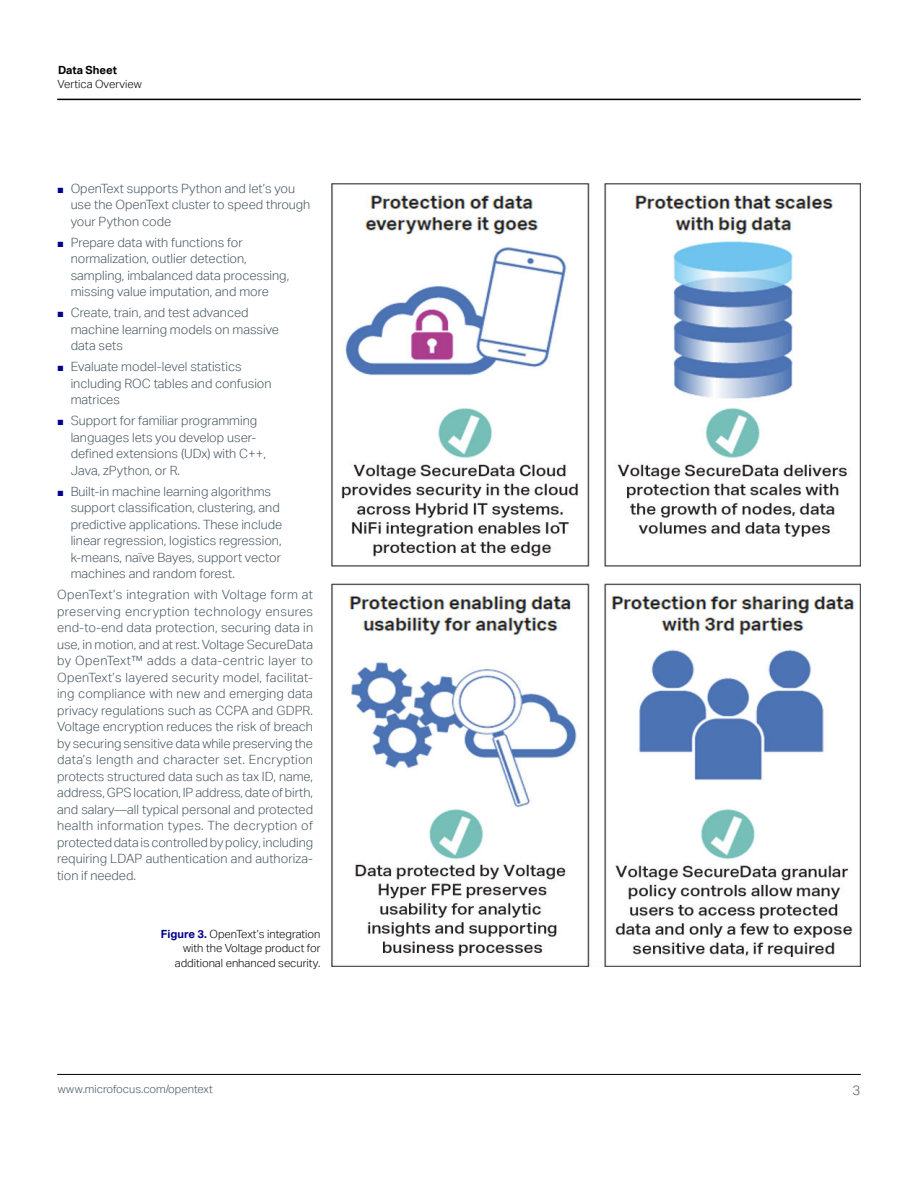
<style>
.page{position:relative;width:918px;height:1188px;background:#fff}
.page>*{position:absolute;margin:0;border:0;box-sizing:border-box;transform-origin:0 0}
.t1{font:300 13.5px "Aktiv Grotesk";color:#455560}
.t2{font:300 12.75px/16.5px "Aktiv Grotesk";color:#455560}
.t3{font:300 11.25px/14.2px "Aktiv Grotesk";color:#000;text-align:right}
.t4{font:300 11.25px "Aktiv Grotesk";color:#455560}
.t5{font:700 11.25px "Aktiv Grotesk";color:#000}
.s1{font-family:"Arial";font-weight:400;font-size:11.25px;color:#00008b}
.s2{font-weight:700;color:#00008b}
</style>
<div class="page">
<hr style="left:57px;top:1074px;width:804px;height:1px;background:#000">
<hr style="left:57px;top:99px;width:804px;height:1px;background:#000">
<img style="left:332px;top:184px;width:529px;height:783px">
<p class="t5" style="left:58px;top:64px;width:60px">Data Sheet</p>
<p class="t3" style="left:58px;top:77px;width:86px">Vertica Overview</p>
<p class="t2" style="left:71px;top:181px;width:241px;text-indent:-13px"><span class="s1">■</span> OpenText supports Python and let’s you use the OpenText cluster to speed through your Python code</p>
<p class="t2" style="left:71px;top:235px;width:220px;text-indent:-14px"><span class="s1">■</span> Prepare data with functions for normalization, outlier detection, sampling, imbalanced data processing, missing value imputation, and more</p>
<p class="t2" style="left:71px;top:305px;width:210px;text-indent:-14px"><span class="s1">■</span> Create, train, and test advanced machine learning models on massive data sets</p>
<p class="t2" style="left:71px;top:359px;width:202px;text-indent:-14px"><span class="s1">■</span> Evaluate model-level statistics including ROC tables and confusion matrices</p>
<p class="t2" style="left:71px;top:413px;width:197px;text-indent:-14px"><span class="s1">■</span> Support for familiar programming languages lets you develop user&shy;defined extensions (UDx) with C++,<br>Java, zPython, or R.</p>
<p class="t2" style="left:71px;top:484px;width:213px;text-indent:-14px"><span class="s1">■</span> Built-in machine learning algorithms support classification, clustering, and predictive applications. These include linear regression, logistics regression, k-means, naïve Bayes, support vector machines and random forest.</p>
<p class="t2" style="left:57px;top:587px;width:257px;text-align:justify">OpenText’s integration with Voltage form at preserving encryption technology ensures end-to-end data protection, securing data in use, in motion, and at rest. Voltage SecureData by OpenText™ adds a data-centric layer to OpenText’s layered security model, facilitat&shy;ing compliance with new and emerging data privacy regulations such as CCPA and GDPR.<br>Voltage encryption reduces the risk of breach by securing sensitive data while preserving the data’s length and character set. Encryption protects structured data such as tax ID, name, address, GPS location, IP address, date of birth, and salary—all typical personal and protected health information types. The decryption of protected data is controlled by policy, including requiring LDAP authentication and authoriza&shy;tion if needed.</p>
<p class="t3" style="left:161px;top:928px;width:161px"><span class="s2">Figure 3.</span> OpenText’s integration with the Voltage product for additional enhanced security.</p>
<p class="t4" style="left:58px;top:1084px;width:157px">www.microfocus.com/opentext</p>
<p class="t1" style="left:853px;top:1084px;width:9px">3</p>
</div>
